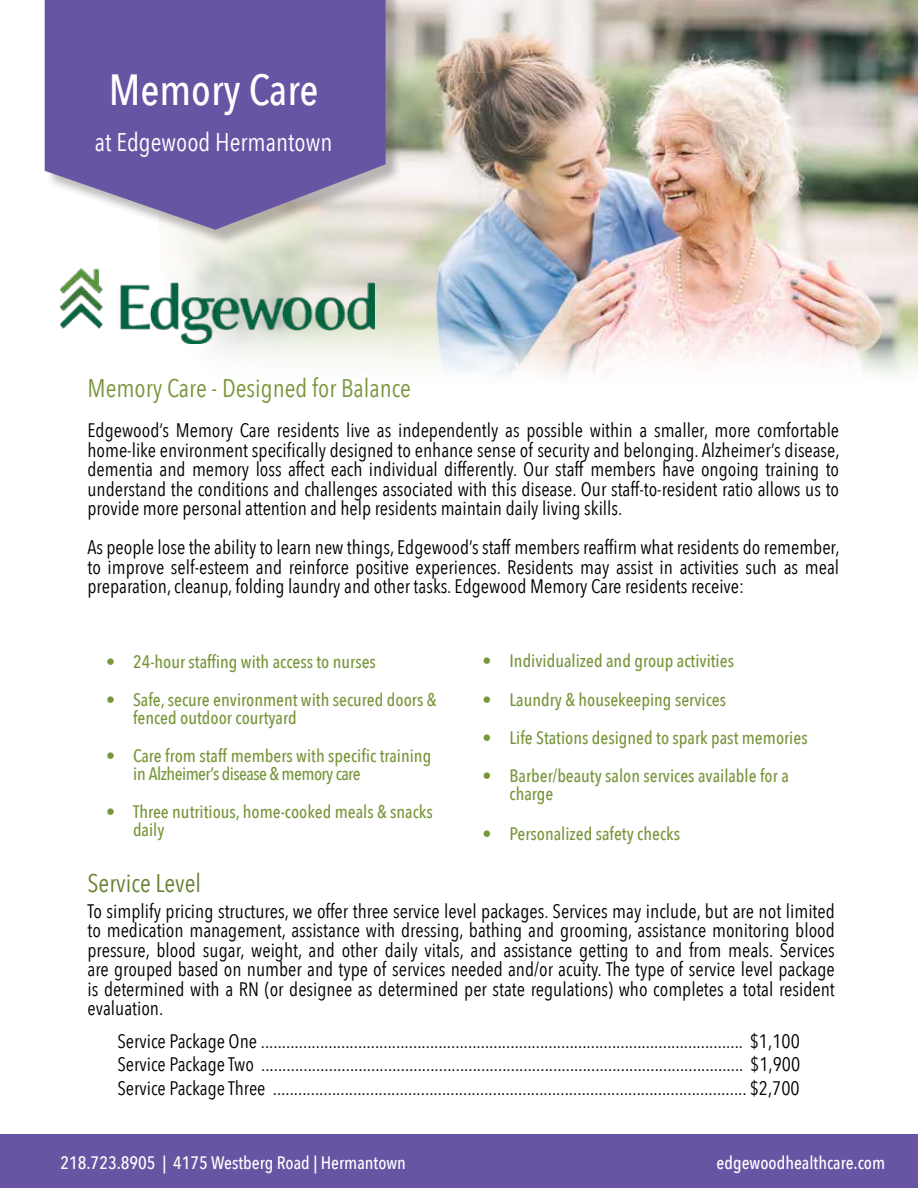
<style>
.page{position:relative;width:918px;height:1188px;background:#fff}
.page>*{position:absolute;margin:0;border:0;box-sizing:border-box;transform-origin:0 0}
.t1{font:500 43.5px "Avenir Next Condensed";color:#fff}
.t2{font:25.5px "Avenir Next Condensed";color:#78963b}
.t3{font:25.5px "Avenir Next Condensed";color:#fff}
.t4{font:25.5px "Avenir Next Condensed";color:#668232}
.t5{font:19.5px/19.5px "Avenir Next Condensed";color:#000;text-align:justify}
.t6{font:500 18px/18px "Avenir Next Condensed";color:#78963b}
.t7{font:500 18px "Avenir Next Condensed";color:#fff}
</style>
<div class="page">
<img style="left:173px;top:0;width:745px;height:375px">
<div style="left:0;top:1134px;width:918px;height:54px;background:#6755a4"></div>
<div style="left:46px;top:0;width:356px;height:246px;background:#000;opacity:.26"></div>
<svg style="left:45px;top:0;width:341px;height:230px;background:#7868ab"></svg>
<img style="left:61px;top:268px;width:314px;height:75px">
<h1 class="t1" style="left:109px;top:72px;width:211px">Memory Care</h1>
<h2 class="t3" style="left:95px;top:131px;width:239px">at Edgewood Hermantown</h2>
<h2 class="t2" style="left:87px;top:377px;width:325px">Memory Care - Designed for Balance</h2>
<p class="t5" style="left:87px;top:422px;width:754px">Edgewood’s Memory Care residents live as independently as possible within a smaller, more comfortable home-like environment specifically designed to enhance sense of security and belonging. Alzheimer’s disease, dementia and memory loss affect each individual differently. Our staff members have ongoing training to understand the conditions and challenges associated with this disease. Our staff-to-resident ratio allows us to provide more personal attention and help residents maintain daily living skills.</p>
<p class="t5" style="left:87px;top:537px;width:754px">As people lose the ability to learn new things, Edgewood’s staff members reaffirm what residents do remember, to improve self-esteem and reinforce positive experiences. Residents may assist in activities such as meal preparation, cleanup, folding laundry and other tasks. Edgewood Memory Care residents receive:</p>
<p class="t6" style="left:106px;top:654px;width:271px">• 24-hour staffing with access to nurses</p>
<p class="t6" style="left:133px;top:692px;width:305px;text-indent:-27px">• Safe, secure environment with secured doors &amp; fenced outdoor courtyard</p>
<p class="t6" style="left:133px;top:748px;width:300px;text-indent:-27px">• Care from staff members with specific training in Alzheimer’s disease &amp; memory care</p>
<p class="t6" style="left:133px;top:805px;width:301px;text-indent:-27px">• Three nutritious, home-cooked meals &amp; snacks daily</p>
<h2 class="t4" style="left:87px;top:862px;width:115px">Service Level</h2>
<p class="t6" style="left:483px;top:654px;width:253px">• Individualized and group activities</p>
<p class="t6" style="left:483px;top:692px;width:245px">• Laundry &amp; housekeeping services</p>
<p class="t6" style="left:483px;top:730px;width:327px">• Life Stations designed to spark past memories</p>
<p class="t6" style="left:510px;top:769px;width:281px;text-indent:-27px">• Barber/beauty salon services available for a charge</p>
<p class="t6" style="left:483px;top:826px;width:199px">• Personalized safety checks</p>
<p class="t5" style="left:87px;top:900px;width:749px">To simplify pricing structures, we offer three service level packages. Services may include, but are not limited to medication management, assistance with dressing, bathing and grooming, assistance monitoring blood pressure, blood sugar, weight, and other daily vitals, and assistance getting to and from meals. Services are grouped based on number and type of services needed and/or acuity. The type of service level package is determined with a RN (or designee as determined per state regulations) who completes a total resident evaluation.</p>
<p class="t5" style="left:117px;top:1028px;width:684px;line-height:23.4px">Service Package One .................................................................................................................. $1,100<br>Service Package Two .................................................................................................................. $1,900<br>Service Package Three ................................................................................................................ $2,700</p>
<p class="t7" style="left:61px;top:1155px;width:347px">218.723.8905 | 4175 Westberg Road | Hermantown</p>
<p class="t7" style="left:717px;top:1155px;width:170px">edgewoodhealthcare.com</p>
</div>
